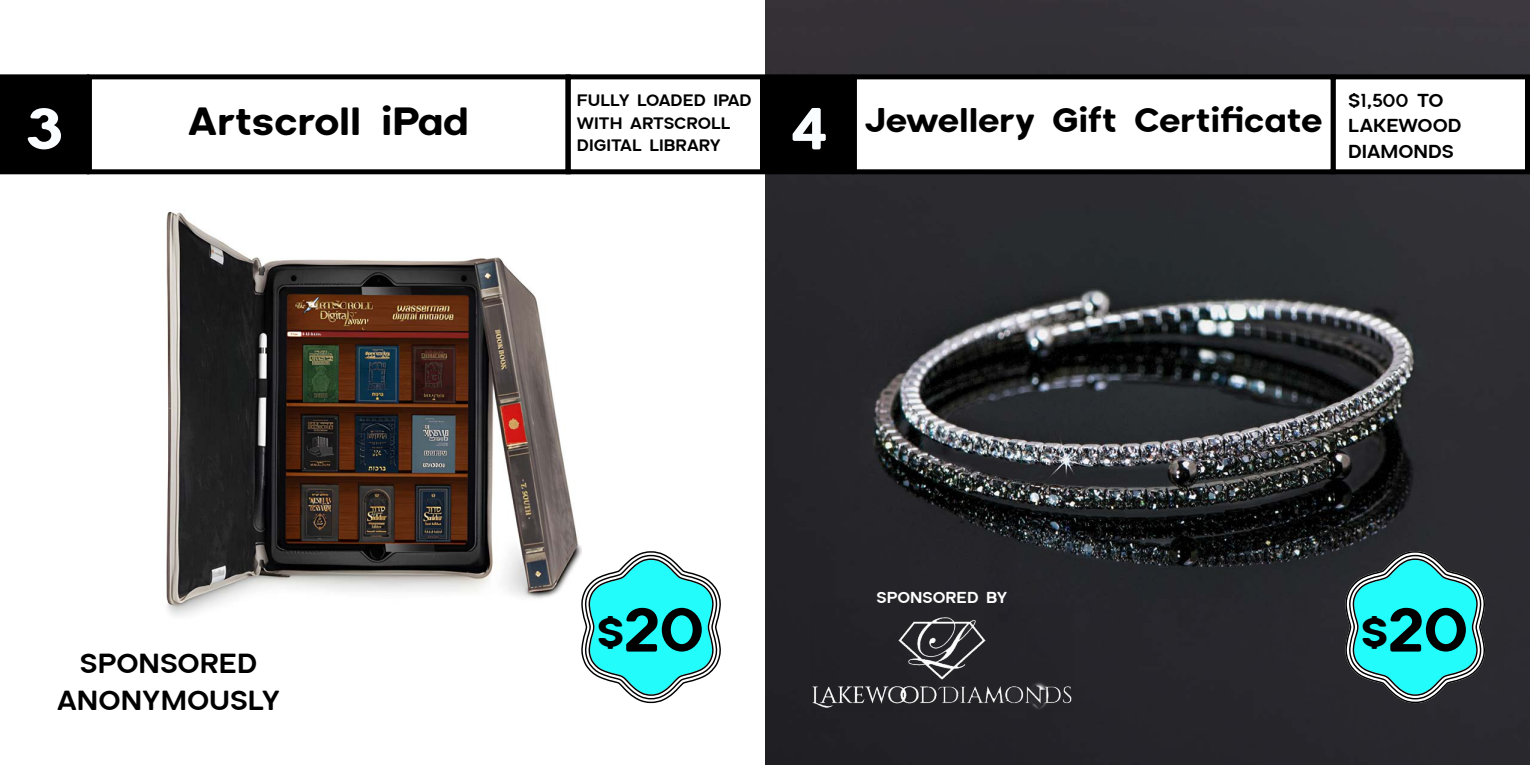
<style>
.page{position:relative;width:1530px;height:765px;background:#fff}
.page>*{position:absolute;margin:0;border:0;box-sizing:border-box;transform-origin:0 0}
.t1{font:700 70.5px "Aceh Soft";color:#000}
.t2{font:700 66.88px "Aceh Soft";color:#fafdff}
.t3{font:700 44.5px "Aceh Soft";color:#000}
.t4{font:700 38.75px "Aceh Soft";color:#000}
.t5{font:600 31.25px/37.5px "Aceh Soft";color:#000;text-align:center}
.t6{font:600 21.25px/25.5px "Aceh Soft";color:#000}
.t7{font:600 18.75px/22.5px "Aceh Soft";color:#000}
.t8{font:600 18px "Aceh Soft";color:#fff}
.s1{font-size:66.88px;color:#fafdff}
.s2{font-size:47px}
</style>
<div class="page">
<img style="left:765px;top:0;width:765px;height:765px">
<div style="left:1333px;top:77px;width:195px;height:95px;background:#fff"></div>
<div style="left:1331px;top:74px;width:199px;height:100px;border:5px solid #000"></div>
<div style="left:854px;top:77px;width:479px;height:95px;background:#fff"></div>
<div style="left:852px;top:74px;width:484px;height:100px;border:5px solid #000"></div>
<div style="left:768px;top:77px;width:84px;height:95px;background:#000"></div>
<div style="left:765px;top:74px;width:89px;height:100px;border:5px solid #000"></div>
<div style="left:566px;top:74px;width:199px;height:100px;border:5px solid #000"></div>
<div style="left:2px;top:77px;width:85px;height:95px;background:#000"></div>
<div style="left:0;top:74px;width:89px;height:100px;border:5px solid #000"></div>
<div style="left:87px;top:74px;width:484px;height:100px;border:5px solid #000"></div>
<img style="left:166px;top:211px;width:413px;height:405px">
<svg style="left:1342px;top:545px;width:148px;height:165px"></svg>
<svg style="left:578px;top:545px;width:143px;height:159px"></svg>
<img style="left:810px;top:604px;width:264px;height:108px">
<p class="t7" style="left:577px;top:89px;width:176px">FULLY LOADED IPAD<br>WITH ARTSCROLL<br>DIGITAL LIBRARY</p>
<p class="t6" style="left:1348px;top:88px;width:115px">$1,500 TO<br>LAKEWOOD<br>DIAMONDS</p>
<h2 class="t2" style="left:26px;top:92px;width:38px">3</h2>
<h3 class="t3" style="left:188px;top:97px;width:282px">Artscroll iPad</h3>
<h3 class="t4" style="left:792px;top:99px;width:532px"><span class="s1">4</span> Jewellery Gift Certificate</h3>
<h2 class="t2" style="left:793px;top:92px;width:35px">2</h2>
<h3 class="t5" style="left:57px;top:645px;width:224px">SPONSORED<br>ANONYMOUSLY</h3>
<p class="t8" style="left:877px;top:588px;width:132px">SPONSORED BY</p>
<h1 class="t1" style="left:597px;top:592px;width:109px"><span class="s2">$</span>20</h1>
<h1 class="t1" style="left:1361px;top:592px;width:109px"><span class="s2">$</span>20</h1>
</div>
